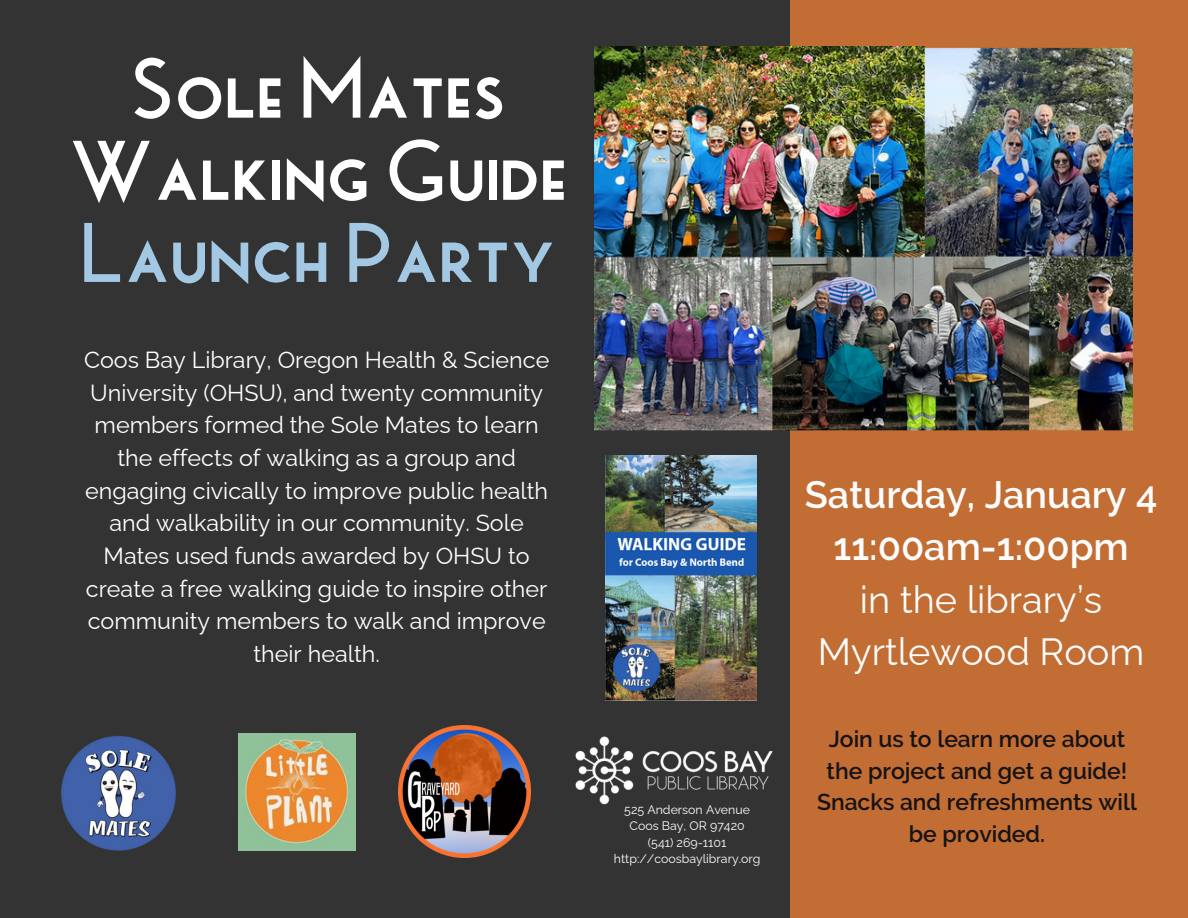
<style>
.page{position:relative;width:1188px;height:918px;background:#333}
.page>*{position:absolute;margin:0;border:0;box-sizing:border-box;transform-origin:0 0}
.t1{font:700 82.65px/82.2px "MB Picture House One";color:#fff;text-align:center}
.t2{font:600 37.95px/52.7px "Raleway";color:#fdfdfd;text-align:center}
.t3{font:23.25px/32.7px "Raleway";color:#fff;text-align:center}
.t4{font:600 22.95px/31.5px "Raleway";color:#151315;text-align:center}
.t5{font:12.3px "Raleway";color:#fdfdfd}
.s1{color:#a3c8e3}
.s2{font-weight:400}
</style>
<div class="page">
<div style="left:790px;top:0;width:398px;height:918px;background:#c16d33"></div>
<img style="left:594px;top:46px;width:539px;height:384px">
<img style="left:238px;top:733px;width:117px;height:117px">
<img style="left:61px;top:735px;width:115px;height:116px">
<img style="left:399px;top:726px;width:131px;height:132px">
<img style="left:575px;top:693px;width:198px;height:112px">
<img style="left:606px;top:455px;width:151px;height:246px">
<p class="t1" style="left:73px;top:56px;width:499px">Sole Mates<br>Walking Guide<br><span class="s1">Launch Party</span></p>
<p class="t3" style="left:84px;top:344px;width:467px">Coos Bay Library, Oregon Health &amp; Science University (OHSU), and twenty community members formed the Sole Mates to learn the effects of walking as a group and engaging civically to improve public health and walkability in our community. Sole Mates used funds awarded by OHSU to create a free walking guide to inspire other community members to walk and improve their health.</p>
<h2 class="t5" style="left:624px;top:802px;width:127px">525 Anderson Avenue</h2>
<h3 class="t5" style="left:630px;top:819px;width:117px">Coos Bay, OR 97420</h3>
<p class="t5" style="left:648px;top:835px;width:80px">(541) 269-1101</p>
<h1 class="t5" style="left:614px;top:851px;width:148px">http://coosbaylibrary.org</h1>
<h4 class="t2" style="left:805px;top:468px;width:354px">Saturday, January 4<br>11:00am-1:00pm<br><span class="s2">in the library’s<br>Myrtlewood Room</span></h4>
<p class="t4" style="left:817px;top:723px;width:321px">Join us to learn more about the project and get a guide!<br>Snacks and refreshments will be provided.</p>
</div>
